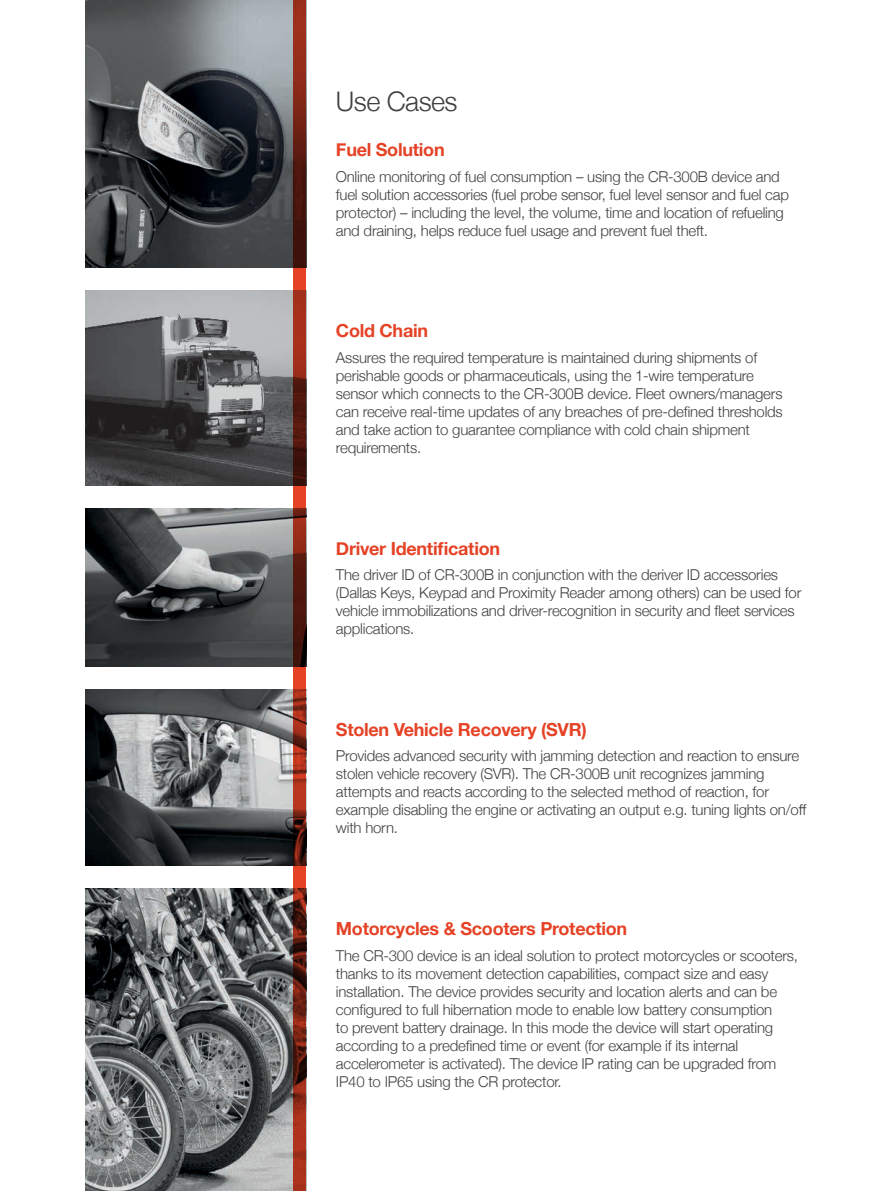
<style>
.page{position:relative;width:893px;height:1191px;background:#fff}
.page>*{position:absolute;margin:0;border:0;box-sizing:border-box;transform-origin:0 0}
.t1{font:300 27px "Helvetica Neue";letter-spacing:-.02em;color:#414142}
.t2{font:700 18px "Helvetica Neue";letter-spacing:-.015em;color:#e54226}
.t3{font:300 15px/18px "Helvetica Neue";letter-spacing:-.015em;color:#414142}
</style>
<div class="page">
<img style="left:85px;top:290px;width:208px;height:196px">
<img style="left:85px;top:508px;width:208px;height:159px">
<img style="left:85px;top:689px;width:208px;height:177px">
<img style="left:85px;top:0;width:208px;height:268px">
<img style="left:85px;top:888px;width:208px;height:303px">
<svg style="left:293px;top:0;width:13px;height:1191px"></svg>
<h1 class="t1" style="left:336px;top:80px;width:123px">Use Cases</h1>
<p class="t2" style="left:336px;top:136px;width:110px">Fuel Solution</p>
<p class="t3" style="left:336px;top:166px;width:454px">Online monitoring of fuel consumption – using the CR-300B device and fuel solution accessories (fuel probe sensor, fuel level sensor and fuel cap protector) – including the level, the volume, time and location of refueling and draining, helps reduce fuel usage and prevent fuel theft.</p>
<p class="t2" style="left:336px;top:317px;width:94px">Cold Chain</p>
<p class="t3" style="left:336px;top:347px;width:448px">Assures the required temperature is maintained during shipments of perishable goods or pharmaceuticals, using the 1-wire temperature sensor which connects to the CR-300B device. Fleet owners/managers can receive real-time updates of any breaches of pre-defined thresholds and take action to guarantee compliance with cold chain shipment requirements.</p>
<p class="t2" style="left:336px;top:534px;width:166px">Driver Identification</p>
<p class="t3" style="left:336px;top:564px;width:467px">The driver ID of CR-300B in conjunction with the deriver ID accessories (Dallas Keys, Keypad and Proximity Reader among others) can be used for vehicle immobilizations and driver-recognition in security and fleet services applications.</p>
<p class="t2" style="left:336px;top:715px;width:252px">Stolen Vehicle Recovery (SVR)</p>
<p class="t3" style="left:336px;top:746px;width:472px">Provides advanced security with jamming detection and reaction to ensure stolen vehicle recovery (SVR). The CR-300B unit recognizes jamming attempts and reacts according to the selected method of reaction, for example disabling the engine or activating an output e.g. tuning lights on/off with horn.</p>
<p class="t2" style="left:336px;top:914px;width:293px">Motorcycles &amp; Scooters Protection</p>
<p class="t3" style="left:336px;top:945px;width:464px">The CR-300 device is an ideal solution to protect motorcycles or scooters, thanks to its movement detection capabilities, compact size and easy installation. The device provides security and location alerts and can be configured to full hibernation mode to enable low battery consumption<br>to prevent battery drainage. In this mode the device will start operating according to a predefined time or event (for example if its internal accelerometer is activated). The device IP rating can be upgraded from IP40 to IP65 using the CR protector.</p>
</div>
